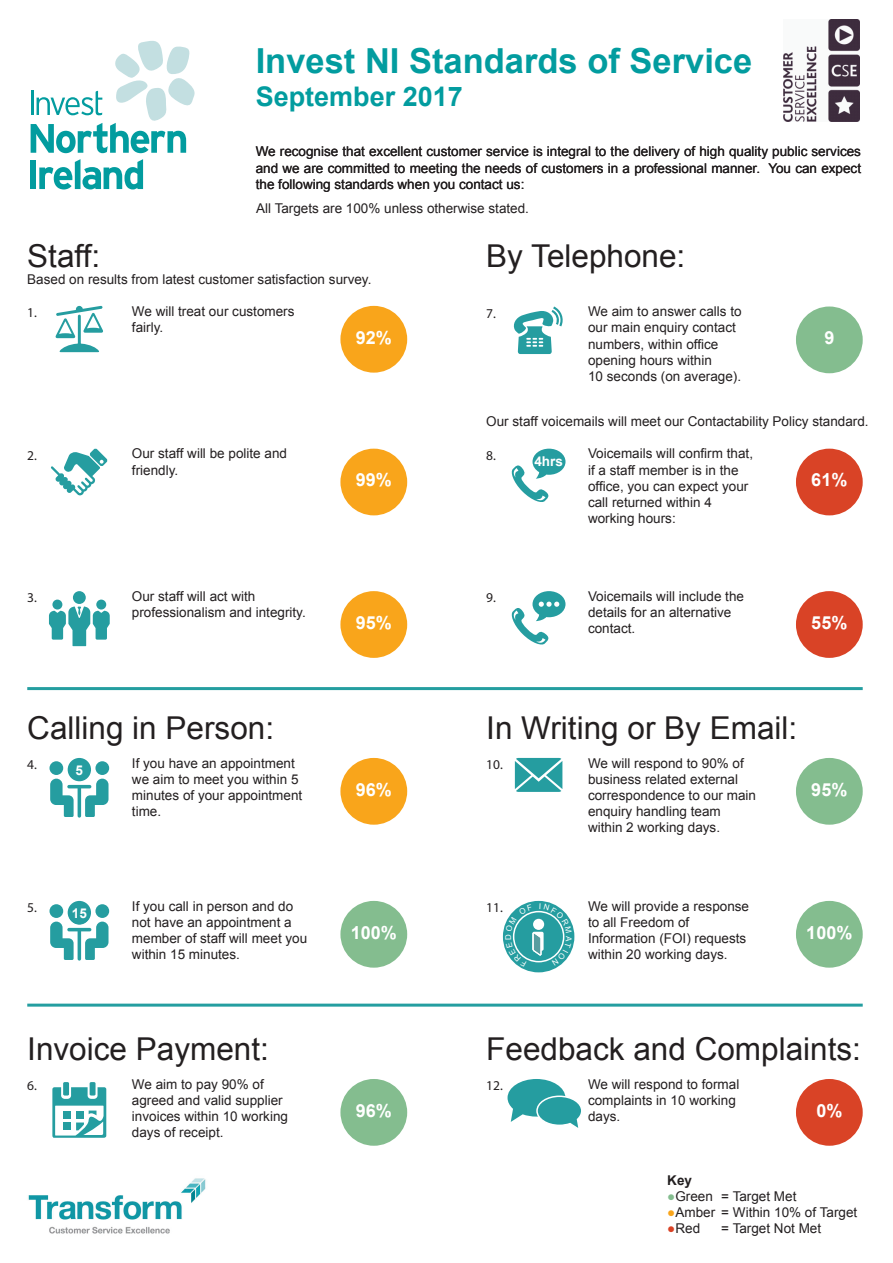
<style>
.page{position:relative;width:893px;height:1263px;background:#fff}
.page>*{position:absolute;margin:0;border:0;box-sizing:border-box;transform-origin:0 0}
.t1{font:700 34.5px "Arial";color:#029c9f}
.t2{font:31.5px "Arial";color:#231f20}
.t3{font:700 27px "Arial";color:#029c9f}
.t4{font:700 18px "Arial";color:#fff}
.t5{font:13.5px/16.2px "Arial";color:#231f20}
.t6{font:13.5px "Myriad Pro";color:#231f20}
.t7{font:700 13.5px "Arial";color:#fff}
.t8{font:700 13.5px "Arial";color:#231f20}
.s1{color:#84bd8f}
.s2{color:#f9a51b}
.s3{color:#d94326}
</style>
<div class="page">
<div style="left:31px;top:160px;width:5px;height:29px;background:#029c9f"></div>
<svg style="left:39px;top:159px;width:104px;height:30px"></svg>
<svg style="left:31px;top:41px;width:164px;height:112px"></svg>
<img style="left:28px;top:1178px;width:178px;height:56px">
<img style="left:783px;top:20px;width:76px;height:101px">
<svg style="left:56px;top:306px;width:47px;height:46px"></svg>
<svg style="left:51px;top:449px;width:57px;height:47px"></svg>
<div style="left:96px;top:600px;width:10px;height:9px;background:#259da0;border-radius:50%"></div>
<div style="left:52px;top:600px;width:10px;height:9px;background:#259da0;border-radius:50%"></div>
<div style="left:73px;top:591px;width:13px;height:13px;background:#259da0;border-radius:50%"></div>
<svg style="left:49px;top:606px;width:61px;height:40px"></svg>
<svg style="left:50px;top:758px;width:59px;height:60px"></svg>
<div style="left:69px;top:759px;width:21px;height:21px;background:#259da0;border-radius:50%"></div>
<svg style="left:50px;top:901px;width:59px;height:59px"></svg>
<div style="left:69px;top:903px;width:21px;height:21px;background:#259da0;border-radius:50%"></div>
<div style="left:63px;top:1082px;width:6px;height:13px;background:#259da0;border-radius:2px"></div>
<div style="left:90px;top:1082px;width:6px;height:13px;background:#259da0;border-radius:2px"></div>
<svg style="left:52px;top:1087px;width:54px;height:51px"></svg>
<svg style="left:512px;top:591px;width:53px;height:54px"></svg>
<svg style="left:512px;top:449px;width:53px;height:53px"></svg>
<div style="left:535px;top:455px;width:27px;height:13px;background:#259da0;border-radius:50%"></div>
<svg style="left:514px;top:306px;width:49px;height:48px"></svg>
<svg style="left:515px;top:758px;width:47px;height:34px;background:#46acae"></svg>
<div style="left:503px;top:901px;width:71px;height:71px;background:#259da0;border-radius:50%"></div>
<svg style="left:508px;top:1079px;width:73px;height:49px"></svg>
<div style="left:340px;top:306px;width:67px;height:67px;background:#f9a51b;border-radius:50%"></div>
<div style="left:340px;top:449px;width:67px;height:66px;background:#f9a51b;border-radius:50%"></div>
<div style="left:340px;top:591px;width:67px;height:67px;background:#f9a51b;border-radius:50%"></div>
<div style="left:340px;top:758px;width:67px;height:67px;background:#f9a51b;border-radius:50%"></div>
<div style="left:340px;top:901px;width:67px;height:67px;background:#84bd8f;border-radius:50%"></div>
<div style="left:340px;top:1079px;width:67px;height:67px;background:#84bd8f;border-radius:50%"></div>
<div style="left:796px;top:306px;width:67px;height:67px;background:#84bd8f;border-radius:50%"></div>
<div style="left:796px;top:449px;width:67px;height:66px;background:#d94326;border-radius:50%"></div>
<div style="left:796px;top:591px;width:67px;height:67px;background:#d94326;border-radius:50%"></div>
<div style="left:796px;top:758px;width:67px;height:67px;background:#84bd8f;border-radius:50%"></div>
<div style="left:796px;top:901px;width:67px;height:67px;background:#84bd8f;border-radius:50%"></div>
<div style="left:796px;top:1079px;width:67px;height:67px;background:#d94326;border-radius:50%"></div>
<hr style="left:27px;top:687px;width:836px;height:3px;background:#249ea0">
<hr style="left:27px;top:1004px;width:836px;height:3px;background:#249ea0">
<svg style="left:505px;top:903px;width:67px;height:63px"></svg>
<h1 class="t1" style="left:256px;top:37px;width:498px">Invest NI Standards of Service</h1>
<h3 class="t3" style="left:256px;top:77px;width:209px">September 2017</h3>
<p class="t5" style="left:256px;top:144px;width:607px;text-align:justify">We recognise that excellent customer service is integral to the delivery of high quality public services and we are committed to meeting the needs of customers in a professional manner. You can expect the following standards when you contact us:</p>
<p class="t5" style="left:256px;top:200px;width:274px">All Targets are 100% unless otherwise stated.</p>
<h2 class="t2" style="left:27px;top:235px;width:74px">Staff:</h2>
<p class="t5" style="left:27px;top:271px;width:346px">Based on results from latest customer satisfaction survey.</p>
<h2 class="t2" style="left:486px;top:235px;width:201px">By Telephone:</h2>
<p class="t6" style="left:27px;top:304px;width:11px">1.</p>
<p class="t5" style="left:132px;top:303px;width:164px">We will treat our customers fairly.</p>
<h3 class="t4" style="left:356px;top:325px;width:38px">92%</h3>
<p class="t6" style="left:486px;top:305px;width:11px">7.</p>
<p class="t5" style="left:588px;top:303px;width:155px">We aim to answer calls to our main enquiry contact numbers, within office opening hours within<br>10 seconds (on average).</p>
<h3 class="t4" style="left:824px;top:325px;width:12px">9</h3>
<p class="t5" style="left:486px;top:413px;width:384px">Our staff voicemails will meet our Contactability Policy standard.</p>
<p class="t6" style="left:27px;top:447px;width:11px">2.</p>
<p class="t5" style="left:132px;top:445px;width:157px">Our staff will be polite and friendly.</p>
<p class="t6" style="left:486px;top:447px;width:11px">8.</p>
<p class="t5" style="left:588px;top:445px;width:167px">Voicemails will confirm that, if a staff member is in the office, you can expect your call returned within 4 working hours:</p>
<p class="t7" style="left:534px;top:451px;width:30px">4hrs</p>
<h3 class="t4" style="left:356px;top:467px;width:38px">99%</h3>
<p class="t6" style="left:27px;top:590px;width:11px">3.</p>
<p class="t5" style="left:132px;top:588px;width:175px">Our staff will act with professionalism and integrity.</p>
<p class="t5" style="left:588px;top:588px;width:158px">Voicemails will include the details for an alternative contact.</p>
<p class="t6" style="left:486px;top:590px;width:11px">9.</p>
<h3 class="t4" style="left:356px;top:610px;width:38px">95%</h3>
<h3 class="t4" style="left:811px;top:467px;width:38px">61%</h3>
<h3 class="t4" style="left:811px;top:610px;width:38px">55%</h3>
<h2 class="t2" style="left:27px;top:706px;width:248px">Calling in Person:</h2>
<p class="t5" style="left:132px;top:755px;width:172px">If you have an appointment we aim to meet you within 5 minutes of your appointment time.</p>
<p class="t6" style="left:27px;top:756px;width:11px">4.</p>
<p class="t7" style="left:76px;top:761px;width:9px">5</p>
<p class="t6" style="left:27px;top:899px;width:11px">5.</p>
<p class="t5" style="left:132px;top:898px;width:177px">If you call in person and do not have an appointment a member of staff will meet you within 15 minutes.</p>
<p class="t7" style="left:72px;top:903px;width:17px">15</p>
<h3 class="t4" style="left:356px;top:777px;width:38px">96%</h3>
<h3 class="t4" style="left:351px;top:919px;width:48px">100%</h3>
<h2 class="t2" style="left:486px;top:706px;width:312px">In Writing or By Email:</h2>
<p class="t6" style="left:486px;top:756px;width:18px">10.</p>
<p class="t5" style="left:588px;top:755px;width:170px">We will respond to 90% of business related external correspondence to our main enquiry handling team within 2 working days.</p>
<h3 class="t4" style="left:811px;top:777px;width:38px">95%</h3>
<p class="t6" style="left:486px;top:899px;width:18px">11.</p>
<p class="t5" style="left:588px;top:898px;width:163px">We will provide a response to all Freedom of<br>Information (FOI) requests within 20 working days.</p>
<h3 class="t4" style="left:806px;top:919px;width:48px">100%</h3>
<h2 class="t2" style="left:27px;top:1027px;width:243px">Invoice Payment:</h2>
<p class="t6" style="left:27px;top:1077px;width:11px">6.</p>
<p class="t5" style="left:132px;top:1076px;width:158px">We aim to pay 90% of agreed and valid supplier invoices within 10 working days of receipt.</p>
<h3 class="t4" style="left:356px;top:1098px;width:38px">96%</h3>
<h2 class="t2" style="left:486px;top:1027px;width:376px">Feedback and Complaints:</h2>
<p class="t6" style="left:486px;top:1077px;width:18px">12.</p>
<p class="t5" style="left:588px;top:1076px;width:153px">We will respond to formal complaints in 10 working days.</p>
<h3 class="t4" style="left:816px;top:1098px;width:28px">0%</h3>
<p class="t8" style="left:667px;top:1170px;width:26px">Key</p>
<p class="t5" style="left:667px;top:1188px;width:131px"><span class="s1">●</span>Green = Target Met</p>
<p class="t5" style="left:667px;top:1204px;width:191px"><span class="s2">●</span>Amber = Within 10% of Target</p>
<p class="t5" style="left:667px;top:1220px;width:34px"><span class="s3">●</span>Red</p>
<p class="t5" style="left:721px;top:1220px;width:101px">= Target Not Met</p>
</div>
